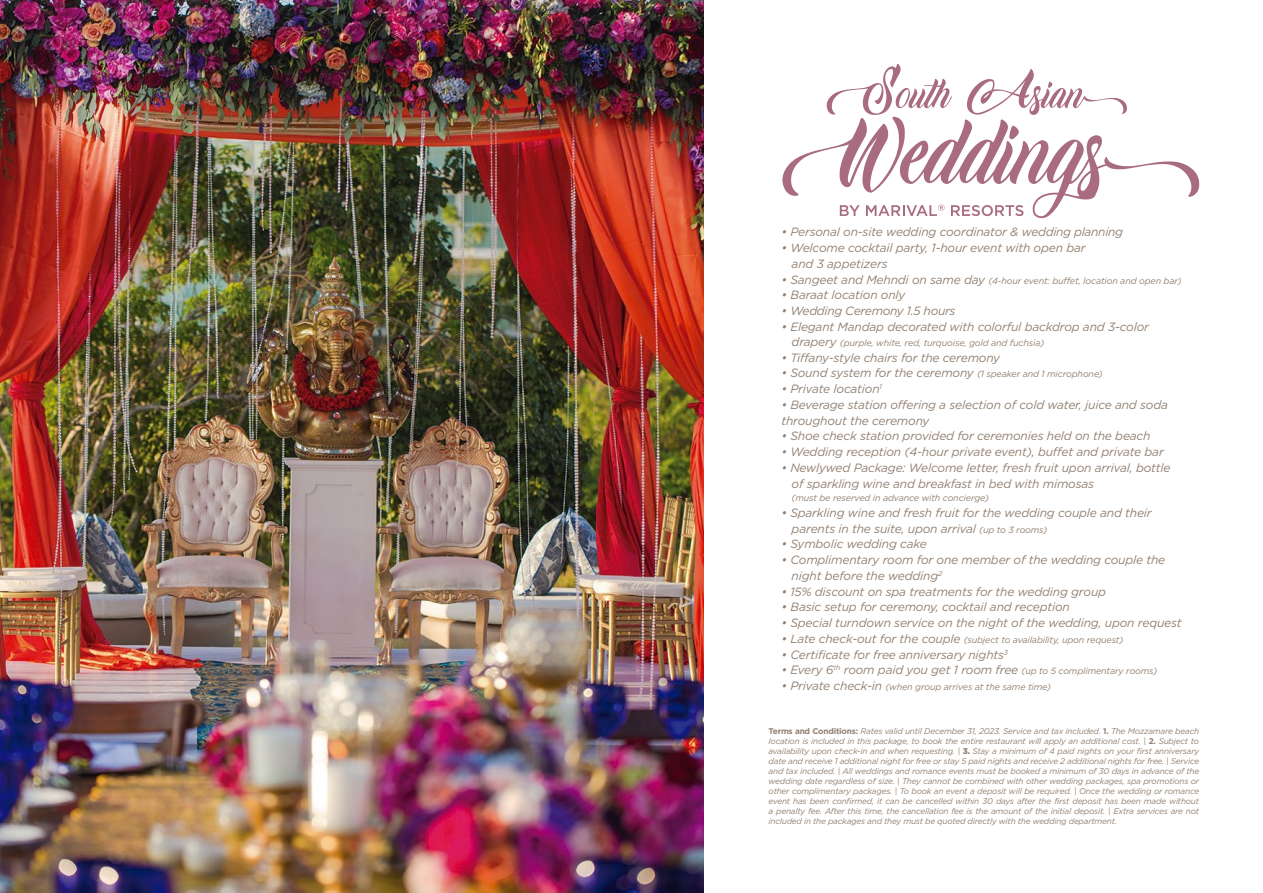
<style>
.page{position:relative;width:1263px;height:893px;background:#fff}
.page>*{position:absolute;margin:0;border:0;box-sizing:border-box;transform-origin:0 0}
.t1{font:italic 12px/15.8px "Gotham";letter-spacing:-.015em;color:#928071}
.t2{font:italic 9px "Gotham";letter-spacing:-.015em;color:#928071}
.t3{font:italic 8.25px/9.9px "Gotham";letter-spacing:-.025em;color:#928071;text-align:justify}
.s1{font-size:12px}
.s2{font-size:9px}
.s3{font-weight:700;font-style:normal}
.s4{font-weight:900;font-style:normal}
</style>
<div class="page">
<img style="left:0;top:0;width:703px;height:893px">
<svg style="left:782px;top:64px;width:417px;height:154px"></svg>
<p class="t1" style="left:781px;top:224px;width:343px">• Personal on-site wedding coordinator &amp; wedding planning</p>
<p class="t1" style="left:792px;top:240px;width:295px;text-indent:-10px">• Welcome cocktail party, 1-hour event with open bar and 3 appetizers</p>
<p class="t2" style="left:781px;top:275px;width:402px"><span class="s1">• Sangeet and Mehndi on same day</span> (4-hour event: buffet, location and open bar)</p>
<p class="t1" style="left:781px;top:287px;width:126px">• Baraat location only</p>
<p class="t1" style="left:781px;top:303px;width:176px">• Wedding Ceremony 1.5 hours</p>
<p class="t1" style="left:781px;top:319px;width:369px">• Elegant Mandap decorated with colorful backdrop and 3-color</p>
<p class="t2" style="left:792px;top:338px;width:254px"><span class="s1">drapery</span> (purple, white, red, turquoise, gold and fuchsia)</p>
<p class="t1" style="left:781px;top:349px;width:220px">• Tiffany-style chairs for the ceremony</p>
<p class="t1" style="left:781px;top:365px;width:323px">• Sound system for the ceremony <span class="s2">(1 speaker and 1 microphone)</span></p>
<p class="t1" style="left:781px;top:381px;width:102px">• Private location<sup>1</sup></p>
<p class="t1" style="left:781px;top:397px;width:388px">• Beverage station offering a selection of cold water, juice and soda throughout the ceremony</p>
<p class="t1" style="left:781px;top:428px;width:371px">• Shoe check station provided for ceremonies held on the beach</p>
<p class="t1" style="left:781px;top:444px;width:384px">• Wedding reception (4-hour private event), buffet and private bar</p>
<p class="t1" style="left:792px;top:460px;width:380px;text-indent:-10px">• Newlywed Package: Welcome letter, fresh fruit upon arrival, bottle of sparkling wine and breakfast in bed with mimosas</p>
<p class="t2" style="left:792px;top:493px;width:199px">(must be reserved in advance with concierge)</p>
<p class="t1" style="left:792px;top:505px;width:362px;text-indent:-10px">• Sparkling wine and fresh fruit for the wedding couple and their parents in the suite, upon arrival <span class="s2">(up to 3 rooms)</span></p>
<p class="t1" style="left:781px;top:536px;width:147px">• Symbolic wedding cake</p>
<p class="t1" style="left:792px;top:552px;width:375px;text-indent:-10px">• Complimentary room for one member of the wedding couple the night before the wedding<sup>2</sup></p>
<p class="t1" style="left:781px;top:583px;width:326px">• 15% discount on spa treatments for the wedding group</p>
<p class="t1" style="left:781px;top:599px;width:290px">• Basic setup for ceremony, cocktail and reception</p>
<p class="t1" style="left:781px;top:615px;width:402px">• Special turndown service on the night of the wedding, upon request</p>
<p class="t2" style="left:781px;top:635px;width:343px"><span class="s1">• Late check-out for the couple</span> (subject to availability, upon request)</p>
<p class="t1" style="left:781px;top:646px;width:228px">• Certificate for free anniversary nights<sup>3</sup></p>
<p class="t1" style="left:781px;top:662px;width:377px">• Every 6<sup>th</sup> room paid you get 1 room free <span class="s2">(up to 5 complimentary rooms)</span></p>
<p class="t2" style="left:781px;top:682px;width:271px"><span class="s1">• Private check-in</span> (when group arrives at the same time)</p>
<p class="t3" style="left:769px;top:727px;width:432px"><span class="s3">Terms and Conditions:</span> Rates valid until December 31, 2023. Service and tax included. <span class="s3">1.</span> The Mozzamare beach location is included in this package, to book the entire restaurant will apply an additional cost. | <span class="s3">2.</span> Subject to availability upon check-in and when requesting. | <span class="s4">3.</span> Stay a minimum of 4 paid nights on your first anniversary date and receive 1 additional night for free or stay 5 paid nights and receive 2 additional nights for free. | Service and tax included. | All weddings and romance events must be booked a minimum of 30 days in advance of the wedding date regardless of size. | They cannot be combined with other wedding packages, spa promotions or other complimentary packages. | To book an event a deposit will be required. | Once the wedding or romance event has been confirmed, it can be cancelled within 30 days after the first deposit has been made without a penalty fee. After this time, the cancellation fee is the amount of the initial deposit. | Extra services are not included in the packages and they must be quoted directly with the wedding department.</p>
</div>
